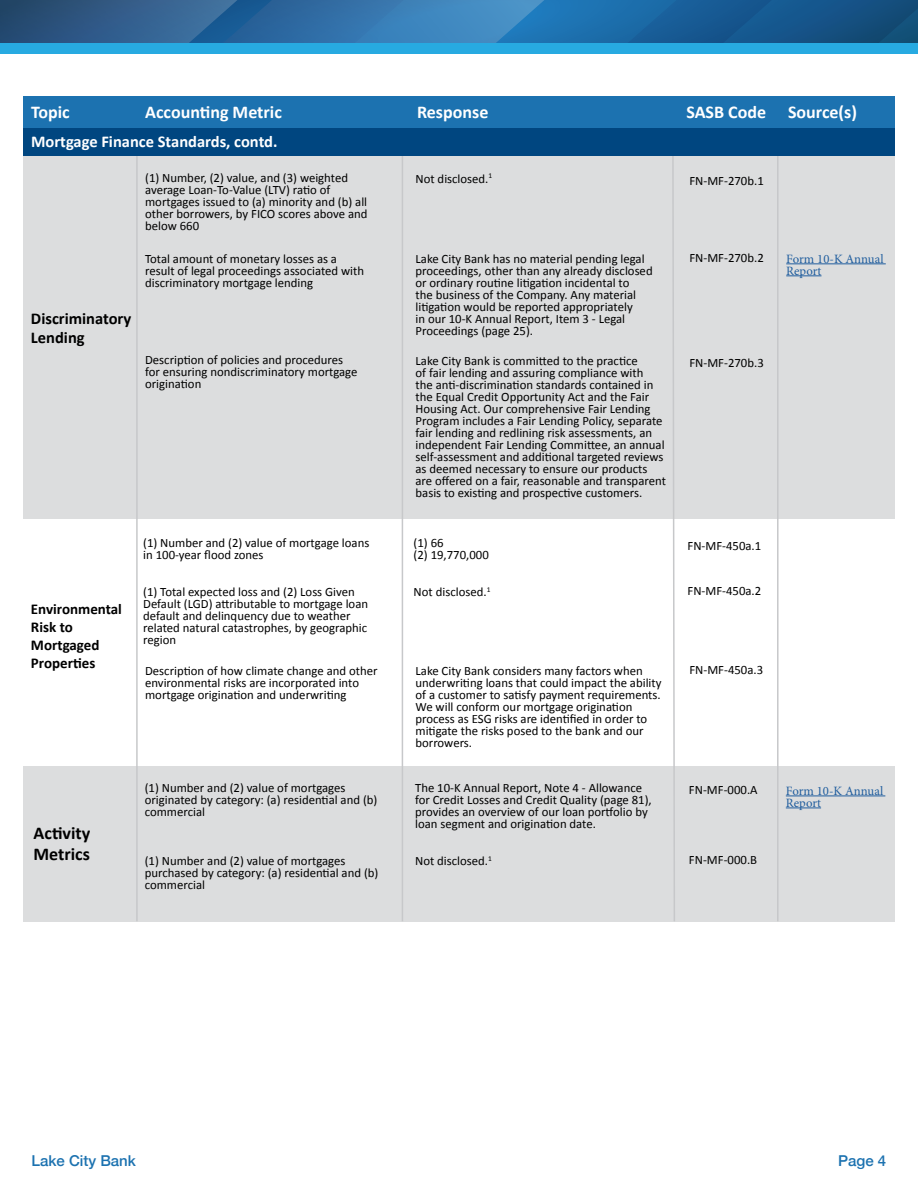
<style>
.page{position:relative;width:918px;height:1188px;background:#fff}
.page>*{position:absolute;margin:0;border:0;box-sizing:border-box;transform-origin:0 0}
.t1{font:700 18px "Calibri";color:#fff}
.t2{font:700 18px/21.6px "Calibri";color:#000}
.t3{font:700 16.5px "Calibri";color:#fff}
.t4{font:700 16.5px/19.8px "Calibri";color:#000}
.t5{font:700 15px/18px "Calibri";color:#000}
.t6{font:500 15px "Helvetica Neue";color:#1c72b0}
.t7{font:12.75px/12px "Calibri";color:#000}
.t8{font:12.75px/12px "Minion Pro";color:#215e9e}
</style>
<div class="page">
<div style="left:23px;top:766px;width:872px;height:155px;background:#dcddde"></div>
<div style="left:23px;top:122px;width:872px;height:396px;background:#dcddde"></div>
<hr style="left:136px;top:151px;width:2px;height:770px;background:#c7c8ca">
<hr style="left:402px;top:151px;width:1px;height:770px;background:#c7c8ca">
<svg style="left:671px;top:156px;width:5px;height:766px"></svg>
<hr style="left:777px;top:151px;width:2px;height:770px;background:#c7c8ca">
<hr style="left:786px;top:264px;width:100px;height:1px;background:#215e9e">
<hr style="left:786px;top:276px;width:36px;height:1px;background:#215e9e">
<div style="left:23px;top:122px;width:872px;height:34px;background:#004680"></div>
<div style="left:23px;top:96px;width:872px;height:32px;background:#1c72b0"></div>
<svg style="left:0;top:0;width:918px;height:44px;background:#27679c"></svg>
<div style="left:0;top:44px;width:918px;height:10px;background:#27aae1"></div>
<hr style="left:786px;top:796px;width:99px;height:1px;background:#215e9e">
<hr style="left:786px;top:808px;width:35px;height:1px;background:#215e9e">
<h1 class="t1" style="left:31px;top:101px;width:40px">Topic</h1>
<h1 class="t1" style="left:145px;top:101px;width:138px">Accounting Metric</h1>
<h1 class="t1" style="left:417px;top:101px;width:73px">Response</h1>
<h1 class="t1" style="left:686px;top:101px;width:172px">SASB Code Source(s)</h1>
<p class="t3" style="left:31px;top:131px;width:248px">Mortgage Finance Standards, contd.</p>
<p class="t4" style="left:31px;top:307px;width:102px">Discriminatory<br>Lending</p>
<p class="t7" style="left:145px;top:172px;width:224px">(1) Number, (2) value, and (3) weighted average Loan-To-Value (LTV) ratio of mortgages issued to (a) minority and (b) all other borrowers, by FICO scores above and below 660</p>
<p class="t7" style="left:145px;top:252px;width:220px">Total amount of monetary losses as a result of legal proceedings associated with discriminatory mortgage lending</p>
<p class="t7" style="left:416px;top:172px;width:78px">Not disclosed.<sup>1</sup></p>
<p class="t7" style="left:416px;top:252px;width:239px">Lake City Bank has no material pending legal proceedings, other than any already disclosed or ordinary routine litigation incidental to<br>the business of the Company. Any material litigation would be reported appropriately<br>in our 10-K Annual Report, Item 3 - Legal Proceedings (page 25).</p>
<p class="t7" style="left:689px;top:174px;width:76px">FN-MF-270b.1</p>
<p class="t7" style="left:689px;top:251px;width:76px">FN-MF-270b.2</p>
<p class="t8" style="left:786px;top:253px;width:99px">Form 10-K Annual<br>Report</p>
<p class="t5" style="left:31px;top:599px;width:93px">Environmental<br>Risk to<br>Mortgaged<br>Properties</p>
<h1 class="t2" style="left:34px;top:821px;width:58px">Activity<br>Metrics</h1>
<p class="t7" style="left:145px;top:354px;width:214px">Description of policies and procedures for ensuring nondiscriminatory mortgage origination</p>
<p class="t7" style="left:416px;top:354px;width:252px">Lake City Bank is committed to the practice<br>of fair lending and assuring compliance with<br>the anti-discrimination standards contained in the Equal Credit Opportunity Act and the Fair Housing Act. Our comprehensive Fair Lending Program includes a Fair Lending Policy, separate fair lending and redlining risk assessments, an independent Fair Lending Committee, an annual self-assessment and additional targeted reviews as deemed necessary to ensure our products are offered on a fair, reasonable and transparent basis to existing and prospective customers.</p>
<p class="t7" style="left:689px;top:356px;width:76px">FN-MF-270b.3</p>
<p class="t7" style="left:143px;top:536px;width:228px">(1) Number and (2) value of mortgage loans in 100-year flood zones</p>
<p class="t7" style="left:143px;top:585px;width:226px">(1) Total expected loss and (2) Loss Given Default (LGD) attributable to mortgage loan default and delinquency due to weather related natural catastrophes, by geographic region</p>
<p class="t7" style="left:414px;top:537px;width:77px">(1) 66<br>(2) 19,770,000</p>
<p class="t7" style="left:414px;top:586px;width:78px">Not disclosed.<sup>1</sup></p>
<p class="t7" style="left:688px;top:539px;width:75px">FN-MF-450a.1</p>
<p class="t7" style="left:688px;top:584px;width:75px">FN-MF-450a.2</p>
<p class="t7" style="left:145px;top:664px;width:234px">Description of how climate change and other environmental risks are incorporated into mortgage origination and underwriting</p>
<p class="t7" style="left:416px;top:664px;width:248px">Lake City Bank considers many factors when underwriting loans that could impact the ability of a customer to satisfy payment requirements.<br>We will conform our mortgage origination process as ESG risks are identified in order to mitigate the risks posed to the bank and our borrowers.</p>
<p class="t7" style="left:689px;top:663px;width:75px">FN-MF-450a.3</p>
<p class="t7" style="left:145px;top:781px;width:234px">(1) Number and (2) value of mortgages originated by category: (a) residential and (b) commercial</p>
<p class="t7" style="left:145px;top:854px;width:235px">(1) Number and (2) value of mortgages purchased by category: (a) residential and (b) commercial</p>
<p class="t7" style="left:415px;top:781px;width:238px">The 10-K Annual Report, Note 4 - Allowance for Credit Losses and Credit Quality (page 81), provides an overview of our loan portfolio by loan segment and origination date.</p>
<p class="t7" style="left:415px;top:854px;width:78px">Not disclosed.<sup>1</sup></p>
<p class="t7" style="left:689px;top:784px;width:70px">FN-MF-000.A</p>
<p class="t7" style="left:689px;top:853px;width:70px">FN-MF-000.B</p>
<p class="t8" style="left:786px;top:785px;width:99px">Form 10-K Annual<br>Report</p>
<p class="t6" style="left:32px;top:1149px;width:106px">Lake City Bank</p>
<p class="t6" style="left:838px;top:1148px;width:50px">Page 4</p>
</div>
